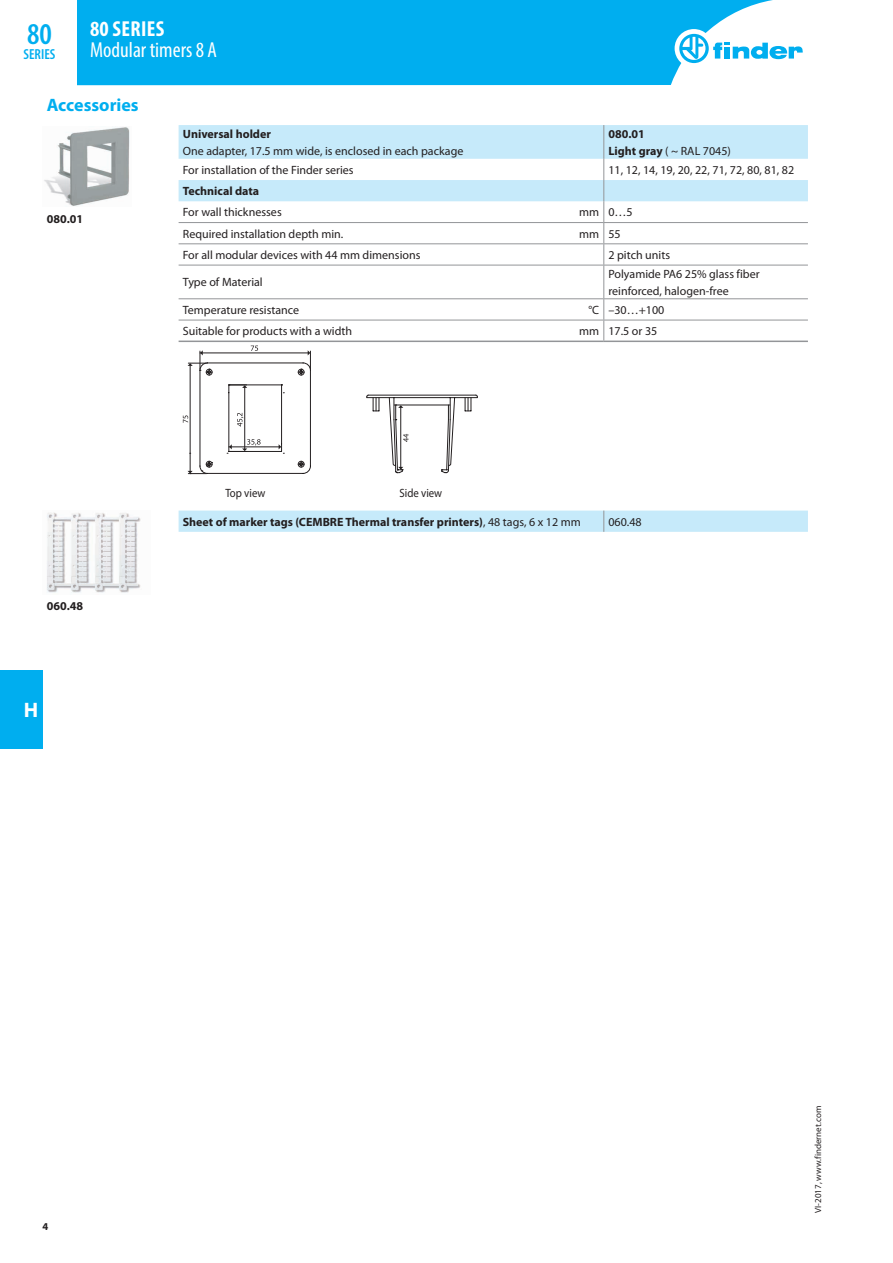
<style>
.page{position:relative;width:893px;height:1263px;background:#fff}
.page>*{position:absolute;margin:0;border:0;box-sizing:border-box;transform-origin:0 0}
.t1{font:600 condensed 30.3px "Myriad Pro";color:#00aeef}
.t2{font:condensed 21.75px "Myriad Pro";color:#fff}
.t3{font:700 condensed 21.75px "Myriad Pro";letter-spacing:.02em;color:#fff}
.t4{font:700 21px "Myriad Pro";color:#fff}
.t5{font:700 18px "Myriad Pro";color:#00aeef}
.t6{font:600 condensed 14.55px "Myriad Pro";color:#00aeef}
.t7{font:12px/16.2px "Myriad Pro";color:#231f20}
.t8{font:700 12px/16.2px "Myriad Pro";color:#231f20}
.t9{font:12px "Myriad Pro";color:#231f20;scale:.9 1}
.t10{font:700 10.5px "Myriad Pro";color:#231f20}
.t11{font:9px "Myriad Pro";color:#231f20}
.s1{font-weight:400}
</style>
<div class="page">
<div style="left:0;top:670px;width:43px;height:78px;background:#00aeef"></div>
<svg style="left:179px;top:125px;width:629px;height:407px"></svg>
<hr style="left:603px;top:125px;width:1px;height:34px;background:#939598">
<svg style="left:603px;top:511px;width:1px;height:21px"></svg>
<svg style="left:603px;top:159px;width:1px;height:106px"></svg>
<hr style="left:603px;top:265px;width:1px;height:33px;background:#939598">
<svg style="left:603px;top:299px;width:1px;height:42px"></svg>
<hr style="left:179px;top:341px;width:425px;height:1px;background:#939598">
<hr style="left:604px;top:341px;width:204px;height:1px;background:#939598">
<hr style="left:179px;top:222px;width:425px;height:1px;background:#939598">
<hr style="left:604px;top:222px;width:204px;height:1px;background:#939598">
<hr style="left:179px;top:243px;width:425px;height:1px;background:#939598">
<hr style="left:604px;top:243px;width:204px;height:1px;background:#939598">
<hr style="left:179px;top:265px;width:425px;height:1px;background:#939598">
<hr style="left:604px;top:265px;width:204px;height:1px;background:#939598">
<hr style="left:179px;top:298px;width:425px;height:1px;background:#939598">
<hr style="left:604px;top:298px;width:204px;height:1px;background:#939598">
<hr style="left:179px;top:320px;width:425px;height:1px;background:#939598">
<hr style="left:604px;top:320px;width:204px;height:1px;background:#939598">
<img style="left:44px;top:127px;width:86px;height:79px">
<svg style="left:183px;top:346px;width:128px;height:128px"></svg>
<svg style="left:366px;top:394px;width:112px;height:79px"></svg>
<img style="left:47px;top:512px;width:94px;height:81px">
<div style="left:77px;top:0;width:696px;height:85px;background:#00aeef"></div>
<div style="left:675px;top:29px;width:38px;height:39px;background:#fff;border-radius:50%"></div>
<svg style="left:679px;top:34px;width:124px;height:29px"></svg>
<h1 class="t1" style="left:27px;top:17px;width:26px">80</h1>
<p class="t6" style="left:24px;top:46px;width:33px">SERIES</p>
<h2 class="t3" style="left:90px;top:16px;width:76px">80 SERIES</h2>
<h2 class="t2" style="left:90px;top:37px;width:128px">Modular timers 8 A</h2>
<h3 class="t5" style="left:47px;top:93px;width:93px">Accessories</h3>
<p class="t8" style="left:47px;top:210px;width:38px">080.01</p>
<p class="t8" style="left:183px;top:126px;width:90px">Universal holder</p>
<p class="t7" style="left:183px;top:142px;width:282px">One adapter, 17.5 mm wide, is enclosed in each package</p>
<p class="t8" style="left:608px;top:126px;width:124px">080.01<br>Light gray <span class="s1">( ~ RAL 7045)</span></p>
<p class="t7" style="left:183px;top:162px;width:172px">For installation of the Finder series</p>
<p class="t7" style="left:608px;top:162px;width:187px">11, 12, 14, 19, 20, 22, 71, 72, 80, 81, 82</p>
<p class="t8" style="left:183px;top:183px;width:78px">Technical data</p>
<p class="t7" style="left:183px;top:204px;width:100px">For wall thicknesses</p>
<p class="t7" style="left:579px;top:204px;width:55px">mm 0…5</p>
<p class="t7" style="left:183px;top:225px;width:162px">Required installation depth min.</p>
<p class="t7" style="left:579px;top:225px;width:43px">mm 55</p>
<p class="t7" style="left:183px;top:247px;width:239px">For all modular devices with 44 mm dimensions</p>
<p class="t7" style="left:608px;top:247px;width:63px">2 pitch units</p>
<p class="t7" style="left:183px;top:274px;width:81px">Type of Material</p>
<p class="t7" style="left:608px;top:266px;width:153px">Polyamide PA6 25% glass fiber reinforced, halogen-free</p>
<p class="t7" style="left:183px;top:302px;width:118px">Temperature resistance</p>
<p class="t7" style="left:588px;top:302px;width:77px">°C –30…+100</p>
<p class="t7" style="left:183px;top:323px;width:171px">Suitable for products with a width</p>
<p class="t7" style="left:579px;top:323px;width:80px">mm 17.5 or 35</p>
<p class="t8" style="left:47px;top:598px;width:38px">060.48</p>
<h3 class="t4" style="left:24px;top:696px;width:16px">H</h3>
<p class="t9" style="left:225px;top:485px;width:46px">Top view</p>
<p class="t9" style="left:399px;top:485px;width:49px">Side view</p>
<p class="t8" style="left:183px;top:513px;width:399px">Sheet of marker tags (CEMBRE Thermal transfer printers)<span class="s1">, 48 tags, 6 x 12 mm</span></p>
<p class="t7" style="left:608px;top:513px;width:35px">060.48</p>
<p class="t10" style="left:43px;top:1219px;width:7px">4</p>
<p class="t11" style="left:812px;top:1213px;width:108px;rotate:-90deg">VI-2017, www.findernet.com</p>
</div>
